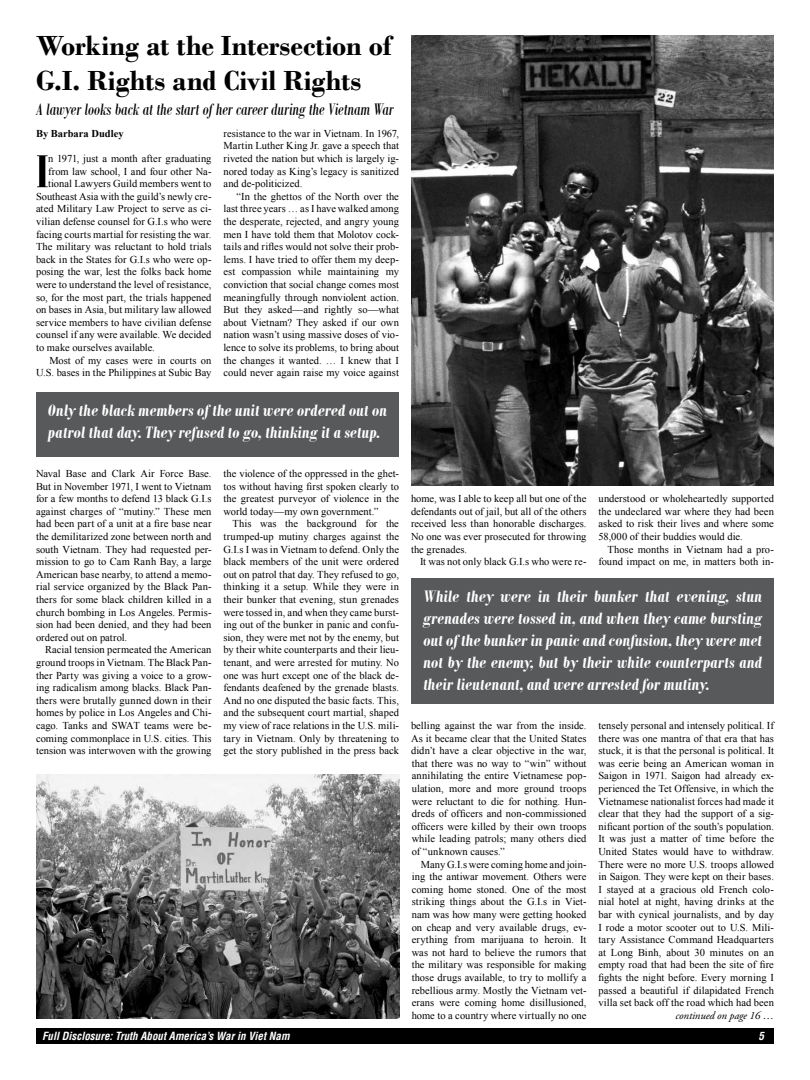
<style>
.page{position:relative;width:810px;height:1080px;background:#fff}
.page>*{position:absolute;margin:0;border:0;box-sizing:border-box;transform-origin:0 0}
.t1{font:700 50.1px "Bodoni MT Condensed";color:#000}
.t2{font:700 29px/35px "Bodoni";color:#000}
.t3{font:italic 700 18px/22px "Bodoni MT Condensed";color:#fff}
.t4{font:italic 18px "Bodoni MT Condensed";letter-spacing:-.005em;color:#000}
.t5{font:italic 700 condensed 11px "Helvetica";color:#fff}
.t6{font:italic 11px "Adobe Garamond Pro";letter-spacing:-.01em;color:#000}
.t7{font:10.5px/12.6px "Times New Roman";color:#000;text-align:justify}
.t8{font:700 10.5px "Times New Roman";color:#000}
</style>
<div class="page">
<div style="left:36px;top:1028px;width:738px;height:16px;background:#000"></div>
<img style="left:36px;top:775px;width:364px;height:244px">
<img style="left:411px;top:36px;width:363px;height:449px">
<div style="left:36px;top:392px;width:363px;height:65px;background:#58595b"></div>
<div style="left:411px;top:578px;width:363px;height:126px;background:#58595b"></div>
<h2 class="t2" style="left:36px;top:28px;width:357px">Working at the Intersection of<br>G.I. Rights and Civil Rights</h2>
<h3 class="t4" style="left:36px;top:99px;width:359px">A lawyer looks back at the start of her career during the Vietnam War</h3>
<p class="t8" style="left:36px;top:126px;width:89px">By Barbara Dudley</p>
<h1 class="t1" style="left:36px;top:141px;width:14px">I</h1>
<p class="t7" style="left:48px;top:152px;width:165px">n 1971, just a month after graduating</p>
<p class="t7" style="left:48px;top:165px;width:165px">from law school, I and four other Na-</p>
<p class="t7" style="left:48px;top:177px;width:165px">tional Lawyers Guild members went to</p>
<p class="t7" style="left:36px;top:190px;width:177px">Southeast Asia with the guild’s newly cre-</p>
<p class="t7" style="left:36px;top:202px;width:177px">ated Military Law Project to serve as ci-</p>
<p class="t7" style="left:36px;top:215px;width:177px">vilian defense counsel for G.I.s who were</p>
<p class="t7" style="left:36px;top:228px;width:177px">facing courts martial for resisting the war.</p>
<p class="t7" style="left:36px;top:240px;width:177px">The military was reluctant to hold trials</p>
<p class="t7" style="left:36px;top:253px;width:177px">back in the States for G.I.s who were op-</p>
<p class="t7" style="left:36px;top:265px;width:177px">posing the war, lest the folks back home</p>
<p class="t7" style="left:36px;top:278px;width:177px">were to understand the level of resistance,</p>
<p class="t7" style="left:36px;top:291px;width:177px">so, for the most part, the trials happened</p>
<p class="t7" style="left:36px;top:303px;width:177px">on bases in Asia, but military law allowed</p>
<p class="t7" style="left:36px;top:316px;width:177px">service members to have civilian defense</p>
<p class="t7" style="left:36px;top:328px;width:177px">counsel if any were available. We decided</p>
<p class="t7" style="left:36px;top:341px;width:120px">to make ourselves available.</p>
<p class="t7" style="left:49px;top:354px;width:164px">Most of my cases were in courts on</p>
<p class="t7" style="left:36px;top:366px;width:177px">U.S. bases in the Philippines at Subic Bay</p>
<p class="t7" style="left:224px;top:127px;width:177px">resistance to the war in Vietnam. In 1967, Martin Luther King Jr. gave a speech that riveted the nation but which is largely ig&shy;nored today as King’s legacy is sanitized and de-politicized.</p>
<p class="t7" style="left:224px;top:190px;width:177px;text-indent:13px">“In the ghettos of the North over the last three years … as I have walked among the desperate, rejected, and angry young men I have told them that Molotov cock&shy;tails and rifles would not solve their prob&shy;lems. I have tried to offer them my deep&shy;est compassion while maintaining my conviction that social change comes most meaningfully through nonviolent action.<br>But they asked—and rightly so—what about Vietnam? They asked if our own nation wasn’t using massive doses of vio&shy;lence to solve its problems, to bring about the changes it wanted. … I knew that I could never again raise my voice against</p>
<h3 class="t3" style="left:48px;top:399px;width:341px">Only the black members of the unit were ordered out on patrol that day. They refused to go, thinking it a setup.</h3>
<p class="t7" style="left:36px;top:467px;width:177px">Naval Base and Clark Air Force Base.<br>But in November 1971, I went to Vietnam for a few months to defend 13 black G.I.s against charges of “mutiny.” These men had been part of a unit at a fire base near the demilitarized zone between north and south Vietnam. They had requested per&shy;mission to go to Cam Ranh Bay, a large American base nearby, to attend a memo&shy;rial service organized by the Black Pan&shy;thers for some black children killed in a church bombing in Los Angeles. Permis&shy;sion had been denied, and they had been ordered out on patrol.</p>
<p class="t7" style="left:36px;top:643px;width:177px;text-indent:9px">Racial tension permeated the American ground troops in Vietnam. The Black Pan&shy;ther Party was giving a voice to a grow&shy;ing radicalism among blacks. Black Pan&shy;thers were brutally gunned down in their homes by police in Los Angeles and Chi&shy;cago. Tanks and SWAT teams were be&shy;coming commonplace in U.S. cities. This tension was interwoven with the growing</p>
<p class="t7" style="left:224px;top:467px;width:177px">the violence of the oppressed in the ghet&shy;tos without having first spoken clearly to the greatest purveyor of violence in the world today—my own government.”</p>
<p class="t7" style="left:224px;top:517px;width:177px;text-indent:9px">This was the background for the trumped-up mutiny charges against the G.I.s I was in Vietnam to defend. Only the black members of the unit were ordered out on patrol that day. They refused to go, thinking it a setup. While they were in their bunker that evening, stun grenades were tossed in, and when they came burst&shy;ing out of the bunker in panic and confu&shy;sion, they were met not by the enemy, but by their white counterparts and their lieu&shy;tenant, and were arrested for mutiny. No one was hurt except one of the black de&shy;fendants deafened by the grenade blasts.<br>And no one disputed the basic facts. This, and the subsequent court martial, shaped my view of race relations in the U.S. mili&shy;tary in Vietnam. Only by threatening to get the story published in the press back</p>
<p class="t7" style="left:411px;top:492px;width:177px">home, was I able to keep all but one of the defendants out of jail, but all of the others received less than honorable discharges.<br>No one was ever prosecuted for throwing the grenades.</p>
<p class="t7" style="left:420px;top:555px;width:168px">It was not only black G.I.s who were re-</p>
<p class="t7" style="left:598px;top:492px;width:177px">understood or wholeheartedly supported the undeclared war where they had been asked to risk their lives and where some 58,000 of their buddies would die.</p>
<p class="t7" style="left:598px;top:543px;width:177px;text-align:right">Those months in Vietnam had a pro&shy;found impact on me, in matters both in-</p>
<p class="t3" style="left:423px;top:585px;width:341px;text-align:justify">While they were in their bunker that evening, stun grenades were tossed in, and when they came bursting out of the bunker in panic and confusion, they were met not by the enemy, but by their white counterparts and their lieutenant, and were arrested for mutiny.</p>
<p class="t7" style="left:411px;top:719px;width:177px">belling against the war from the inside.<br>As it became clear that the United States didn’t have a clear objective in the war, that there was no way to “win” without annihilating the entire Vietnamese pop&shy;ulation, more and more ground troops were reluctant to die for nothing. Hun&shy;dreds of officers and non-commissioned officers were killed by their own troops while leading patrols; many others died of “unknown causes.”</p>
<p class="t7" style="left:412px;top:858px;width:176px;text-indent:9px">Many G.I.s were coming home and join&shy;ing the antiwar movement. Others were coming home stoned. One of the most striking things about the G.I.s in Viet&shy;nam was how many were getting hooked on cheap and very available drugs, ev&shy;erything from marijuana to heroin. It was not hard to believe the rumors that the military was responsible for making those drugs available, to try to mollify a rebellious army. Mostly the Vietnam vet&shy;erans were coming home disillusioned, home to a country where virtually no one</p>
<p class="t7" style="left:598px;top:719px;width:177px">tensely personal and intensely political. If there was one mantra of that era that has stuck, it is that the personal is political. It was eerie being an American woman in Saigon in 1971. Saigon had already ex&shy;perienced the Tet Offensive, in which the Vietnamese nationalist forces had made it clear that they had the support of a sig&shy;nificant portion of the south’s population.<br>It was just a matter of time before the United States would have to withdraw.<br>There were no more U.S. troops allowed in Saigon. They were kept on their bases.<br>I stayed at a gracious old French colo&shy;nial hotel at night, having drinks at the bar with cynical journalists, and by day I rode a motor scooter out to U.S. Mili&shy;tary Assistance Command Headquarters at Long Binh, about 30 minutes on an empty road that had been the site of fire fights the night before. Every morning I passed a beautiful if dilapidated French villa set back off the road which had been</p>
<p class="t6" style="left:676px;top:1009px;width:100px">continued on page 16 …</p>
<p class="t5" style="left:42px;top:1029px;width:249px">Full Disclosure: Truth About America’s War in Viet Nam</p>
<p class="t5" style="left:758px;top:1029px;width:7px">5</p>
</div>
